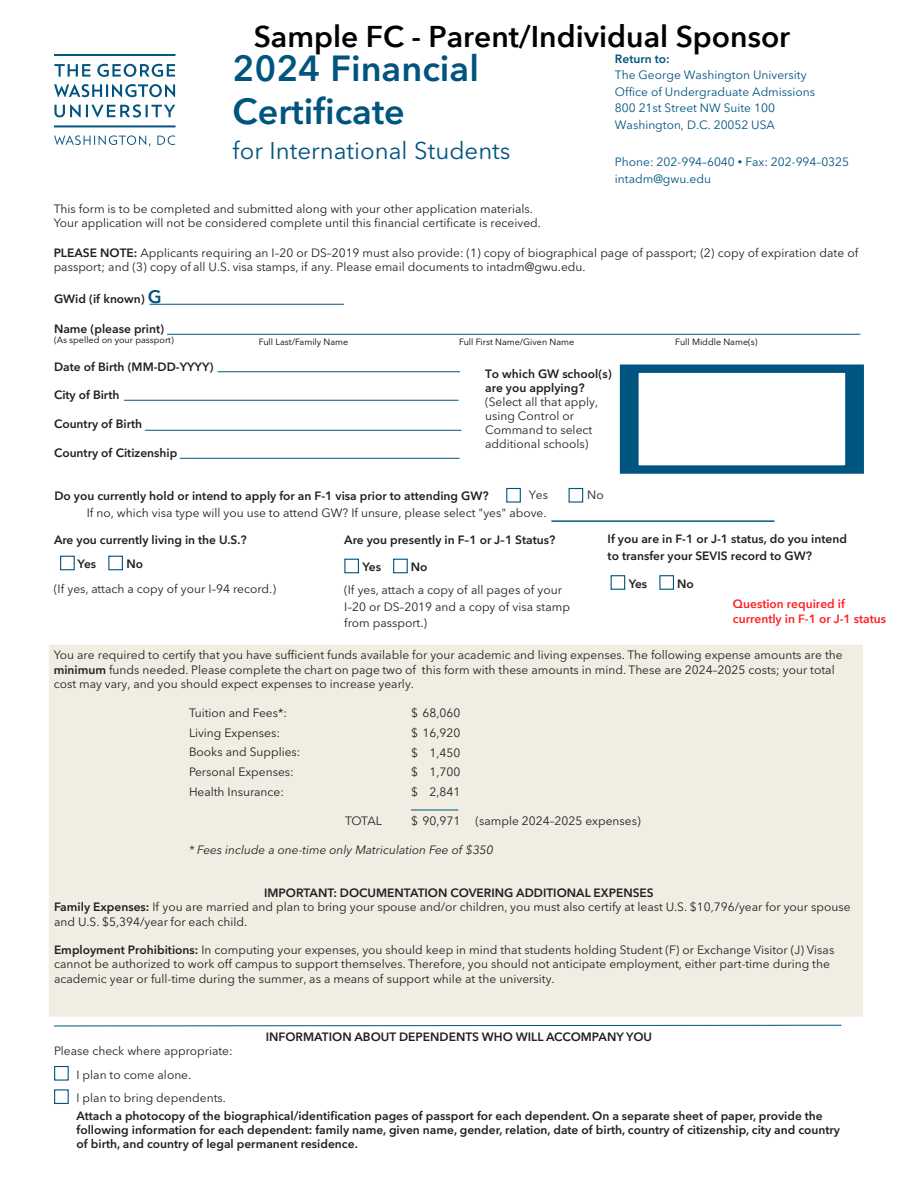
<style>
.page{position:relative;width:918px;height:1188px;background:#fff}
.page>*{position:absolute;margin:0;border:0;box-sizing:border-box;transform-origin:0 0}
.second_line{font:600 36px/43.2px "Avenir Next LT Pro";color:#005480}
.t1{font:600 30px "Avenir Next";color:#000}
.second_line-2{font:24px "Avenir Next LT Pro";color:#005480}
.text{font:12px/14.4px "Avenir Next LT Pro";color:#231f20}
.Name{font:600 12px/17px "Avenir Next LT Pro";color:#231f20}
.text-2{font:600 12px/14.4px "Avenir Next LT Pro";color:#231f20}
.Name-2{font:12px/14px "Avenir Next LT Pro";color:#231f20}
.t2{font:12px/16.5px "Avenir Next LT Pro";color:#005480}
.t3{font:12px "Avenir Next LT Pro";color:#221e1f}
.text-3{font:italic 12px "Avenir Next LT Pro";color:#231f20}
.centered{font:600 12px "Avenir Next LT Pro";color:#231f20}
.t4{font:600 12px/14.4px "Avenir Next";color:#ff1e1f}
.name_small{font:9px "Avenir Next LT Pro";color:#000}
.Name-3{font:9px "Avenir Next LT Pro";color:#000}
.s1{font-weight:600}
.s2{font-size:9px}
.s3{font-size:18px;color:#005480}
</style>
<div class="page">
<div style="left:49px;top:645px;width:814px;height:372px;background:#f0ede3"></div>
<svg style="left:54px;top:54px;width:122px;height:92px"></svg>
<hr style="left:167px;top:334px;width:693px;height:1px;background:#005480">
<hr style="left:218px;top:371px;width:242px;height:1px;background:#005480">
<hr style="left:145px;top:430px;width:316px;height:1px;background:#005480">
<hr style="left:180px;top:458px;width:280px;height:1px;background:#005480">
<hr style="left:551px;top:521px;width:223px;height:1px;background:#005480">
<div style="left:506px;top:488px;width:15px;height:15px;border:1px solid #005480"></div>
<div style="left:569px;top:488px;width:14px;height:15px;border:1px solid #005480"></div>
<div style="left:60px;top:556px;width:15px;height:14px;border:1px solid #005480"></div>
<div style="left:108px;top:556px;width:15px;height:14px;border:1px solid #005480"></div>
<div style="left:344px;top:559px;width:15px;height:14px;border:1px solid #005480"></div>
<div style="left:393px;top:559px;width:15px;height:14px;border:1px solid #005480"></div>
<div style="left:611px;top:575px;width:14px;height:15px;border:1px solid #005480"></div>
<div style="left:659px;top:575px;width:15px;height:15px;border:1px solid #005480"></div>
<hr style="left:411px;top:810px;width:47px;height:1px;background:#005480">
<svg style="left:54px;top:1024px;width:788px;height:3px"></svg>
<div style="left:54px;top:1066px;width:15px;height:15px;border:1px solid #005480"></div>
<div style="left:54px;top:1089px;width:15px;height:15px;border:1px solid #005480"></div>
<hr style="left:150px;top:304px;width:194px;height:1px;background:#005480">
<div style="left:623px;top:362px;width:238px;height:114px;border:13px solid #005480"></div>
<hr style="left:124px;top:400px;width:335px;height:1px;background:#005480">
<h2 class="t1" style="left:254px;top:11px;width:538px">Sample FC - Parent/Individual Sponsor</h2>
<p class="second_line" style="left:233px;top:47px;width:248px">2024 Financial<br>Certificate</p>
<p class="second_line-2" style="left:233px;top:136px;width:279px">for International Students</p>
<p class="t2" style="left:615px;top:51px;width:202px"><span class="s1">Return to:<br></span>The George Washington University<br>Office of Undergraduate Admissions<br>800 21st Street NW Suite 100<br>Washington, D.C. 20052 USA</p>
<p class="t2" style="left:615px;top:154px;width:236px">Phone: 202-994–6040 <span class="s2">•</span> Fax: 202-994–0325 intadm@gwu.edu</p>
<p class="text" style="left:54px;top:201px;width:489px">This form is to be completed and submitted along with your other application materials.<br>Your application will not be considered complete until this financial certificate is received.</p>
<p class="text" style="left:54px;top:245px;width:806px"><span class="s1">PLEASE NOTE:</span> Applicants requiring an I–20 or DS–2019 must also provide: (1) copy of biographical page of passport; (2) copy of expiration date of passport; and (3) copy of all U.S. visa stamps, if any. Please email documents to intadm@gwu.edu.</p>
<p class="Name" style="left:54px;top:290px;width:109px">GWid (if known) <span class="s3">G</span></p>
<p class="Name" style="left:54px;top:320px;width:112px">Name (please print)</p>
<p class="Name-3" style="left:54px;top:334px;width:121px">(As spelled on your passport)</p>
<p class="Name" style="left:54px;top:358px;width:161px">Date of Birth (MM-DD-YYYY)</p>
<p class="Name" style="left:54px;top:386px;width:67px">City of Birth</p>
<p class="Name" style="left:54px;top:416px;width:90px">Country of Birth</p>
<p class="Name" style="left:54px;top:444px;width:125px">Country of Citizenship</p>
<p class="name_small" style="left:259px;top:337px;width:91px">Full Last/Family Name</p>
<p class="name_small" style="left:459px;top:337px;width:117px">Full First Name/Given Name</p>
<p class="name_small" style="left:675px;top:337px;width:84px">Full Middle Name(s)</p>
<p class="Name-2" style="left:485px;top:367px;width:128px"><span class="s1">To which GW school(s) are you applying? </span>(Select all that apply, using Control or<br>Command to select additional schools)</p>
<p class="t3" style="left:529px;top:488px;width:21px">Yes</p>
<p class="t3" style="left:587px;top:488px;width:18px">No</p>
<p class="Name" style="left:54px;top:488px;width:436px">Do you currently hold or intend to apply for an F-1 visa prior to attending GW?</p>
<p class="Name" style="left:54px;top:531px;width:194px">Are you currently living in the U.S.?</p>
<p class="Name" style="left:78px;top:556px;width:20px">Yes</p>
<p class="Name" style="left:126px;top:556px;width:18px">No</p>
<p class="Name-2" style="left:54px;top:582px;width:223px">(If yes, attach a copy of your I–94 record.)</p>
<p class="t3" style="left:87px;top:505px;width:461px">If no, which visa type will you use to attend GW? If unsure, please select "yes" above.</p>
<p class="Name" style="left:608px;top:530px;width:241px">If you are in F-1 or J-1 status, do you intend to transfer your SEVIS record to GW?</p>
<p class="Name" style="left:629px;top:575px;width:20px">Yes</p>
<p class="Name" style="left:677px;top:575px;width:18px">No</p>
<p class="Name" style="left:344px;top:531px;width:213px">Are you presently in F–1 or J–1 Status?</p>
<p class="Name" style="left:362px;top:559px;width:20px">Yes</p>
<p class="Name" style="left:411px;top:559px;width:18px">No</p>
<p class="Name-2" style="left:344px;top:582px;width:227px;line-height:16.5px">(If yes, attach a copy of all pages of your<br>I–20 or DS–2019 and a copy of visa stamp from passport.)</p>
<p class="t4" style="left:733px;top:597px;width:155px">Question required if currently in F-1 or J-1 status</p>
<p class="text" style="left:54px;top:648px;width:791px">You are required to certify that you have sufficient funds available for your academic and living expenses. The following expense amounts are the <span class="s1">minimum</span> funds needed. Please complete the chart on page two of this form with these amounts in mind. These are 2024–2025 costs; your total cost may vary, and you should expect expenses to increase yearly.</p>
<p class="text" style="left:189px;top:705px;width:100px">Tuition and Fees*:</p>
<p class="text" style="left:411px;top:706px;width:51px">$ 68,060</p>
<p class="text" style="left:189px;top:725px;width:93px">Living Expenses:</p>
<p class="text" style="left:411px;top:726px;width:51px">$ 16,920</p>
<p class="text" style="left:189px;top:745px;width:113px">Books and Supplies:</p>
<p class="text" style="left:411px;top:745px;width:51px">$ 1,450</p>
<p class="text" style="left:189px;top:765px;width:106px">Personal Expenses:</p>
<p class="text" style="left:411px;top:765px;width:51px">$ 1,700</p>
<p class="text" style="left:189px;top:785px;width:97px">Health Insurance:</p>
<p class="text" style="left:411px;top:785px;width:51px">$ 2,841</p>
<p class="text" style="left:345px;top:813px;width:38px">TOTAL</p>
<p class="text" style="left:411px;top:814px;width:51px">$ 90,971</p>
<p class="text" style="left:476px;top:814px;width:167px">(sample 2024–2025 expenses)</p>
<p class="text-3" style="left:189px;top:842px;width:306px">* Fees include a one-time only Matriculation Fee of $350</p>
<p class="text" style="left:54px;top:885px;width:798px;text-indent:210px"><span class="s1">IMPORTANT: DOCUMENTATION COVERING ADDITIONAL EXPENSES<br>Family Expenses:</span> If you are married and plan to bring your spouse and/or children, you must also certify at least U.S. $10,796/year for your spouse and U.S. $5,394/year for each child.</p>
<p class="text" style="left:54px;top:943px;width:782px"><span class="s1">Employment Prohibitions:</span> In computing your expenses, you should keep in mind that students holding Student (F) or Exchange Visitor (J) Visas cannot be authorized to work off campus to support themselves. Therefore, you should not anticipate employment, either part-time during the academic year or full-time during the summer, as a means of support while at the university.</p>
<p class="centered" style="left:266px;top:1029px;width:388px">INFORMATION ABOUT DEPENDENTS WHO WILL ACCOMPANY YOU</p>
<p class="text" style="left:76px;top:1039px;width:158px;line-height:23.4px;text-indent:-22px">Please check where appropriate:<br>I plan to come alone.<br>I plan to bring dependents.</p>
<p class="text-2" style="left:76px;top:1108px;width:765px">Attach a photocopy of the biographical/identification pages of passport for each dependent. On a separate sheet of paper, provide the following information for each dependent: family name, given name, gender, relation, date of birth, country of citizenship, city and country of birth, and country of legal permanent residence.</p>
</div>
